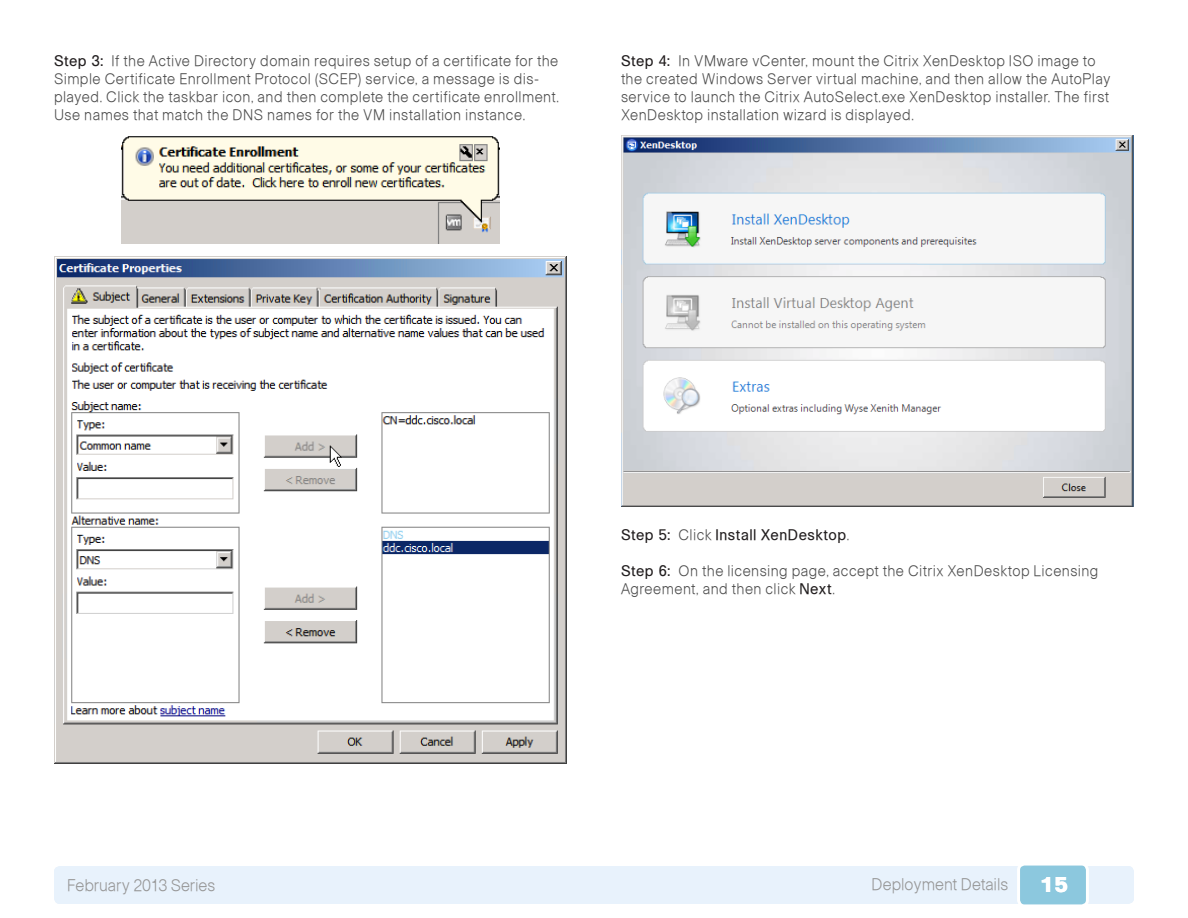
<style>
.page{position:relative;width:1188px;height:918px;background:#fff}
.page>*{position:absolute;margin:0;border:0;box-sizing:border-box;transform-origin:0 0}
.t1{font:900 21px "Cisco";color:#fff}
.t2{font:16.5px "Ciscolight";color:#969696;scale:.95 1}
.t3{font:15px/18px "Ciscolight";letter-spacing:.03em;color:#4d4d4d;scale:.95 1}
.t4{font:15px "Ciscoregular";letter-spacing:.04em;color:#231f20;scale:.95 1}
.s1{font-family:"Cisco";color:#231f20}
.s2{font-family:"Cisco"}
.s3{font-family:"Ciscolight";color:#4d4d4d}
.s4{font-family:"Ciscoregular";color:#231f20}
</style>
<div class="page">
<div style="left:54px;top:866px;width:1080px;height:38px;background:#e8f2fc;border-radius:6px"></div>
<div style="left:1019px;top:864px;width:68px;height:42px;background:#8cc8de;border-radius:6px"></div>
<div style="left:1017px;top:863px;width:72px;height:44px;border:3px solid #fff;border-radius:6px"></div>
<img style="left:122px;top:136px;width:378px;height:108px">
<img style="left:54px;top:256px;width:513px;height:508px">
<img style="left:621px;top:136px;width:513px;height:371px">
<p class="t3" style="left:54px;top:51px;width:533px"><span class="s1">Step 3:</span> If the Active Directory domain requires setup of a certificate for the Simple Certificate Enrollment Protocol (SCEP) service, a message is dis&shy;played. Click the taskbar icon, and then complete the certificate enrollment.<br>Use names that match the DNS names for the VM installation instance.</p>
<p class="t3" style="left:621px;top:51px;width:517px"><span class="s1">Step 4:</span> In VMware vCenter, mount the Citrix XenDesktop ISO image to the created Windows Server virtual machine, and then allow the AutoPlay service to launch the Citrix AutoSelect.exe XenDesktop installer. The first XenDesktop installation wizard is displayed.</p>
<p class="t4" style="left:621px;top:526px;width:242px"><span class="s2">Step 5:</span> <span class="s3">Click</span> Install XenDesktop<span class="s3">.</span></p>
<p class="t3" style="left:621px;top:561px;width:504px"><span class="s1">Step 6:</span> On the licensing page, accept the Citrix XenDesktop Licensing<br>Agreement, and then click <span class="s4">Next</span>.</p>
<p class="t2" style="left:67px;top:875px;width:157px">February 2013 Series</p>
<p class="t2" style="left:872px;top:874px;width:146px">Deployment Details</p>
<h1 class="t1" style="left:1039px;top:872px;width:31px">15</h1>
</div>
